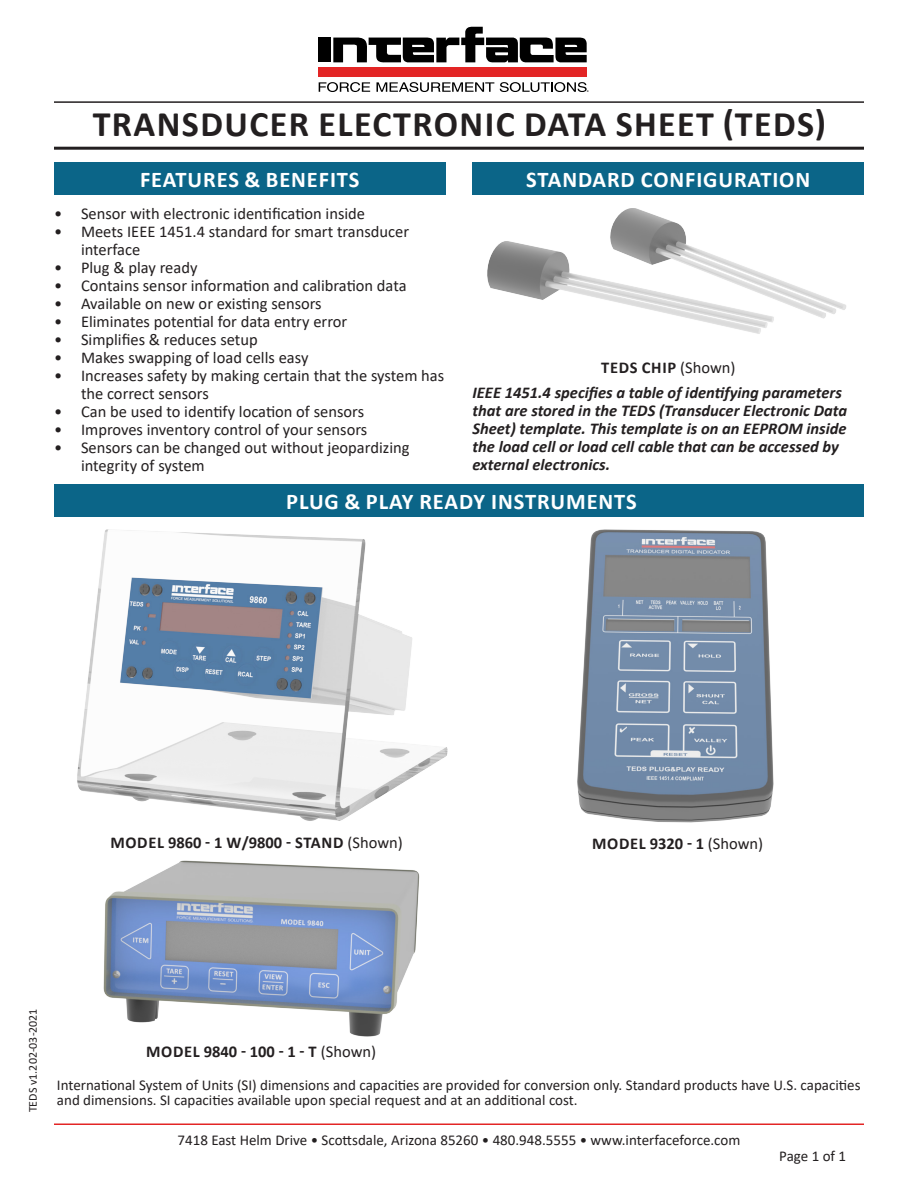
<style>
.page{position:relative;width:918px;height:1188px;background:#fff}
.page>*{position:absolute;margin:0;border:0;box-sizing:border-box;transform-origin:0 0}
.t1{font:700 36px "Calibri";letter-spacing:.04em;color:#231f20}
.t2{font:700 22.5px "Calibri";letter-spacing:.04em;color:#fff}
.t3{font:16.5px/18px "Calibri";color:#231f20}
.t4{font:italic 700 16.5px/18px "Calibri";color:#231f20}
.t5{font:700 16.5px "Calibri";letter-spacing:.04em;color:#231f20}
.t6{font:700 16.5px "Calibri";letter-spacing:.015em;color:#231f20}
.t7{font:700 16.5px "Calibri";color:#231f20}
.t8{font:15px/15px "Calibri";color:#231f20}
.t9{font:12px "Calibri";color:#231f20}
.s1{font-weight:400}
</style>
<div class="page">
<hr style="left:54px;top:1124px;width:810px;height:1px;background:#e32525">
<div style="left:319px;top:68px;width:268px;height:9px;background:#e32525"></div>
<div style="left:319px;top:38px;width:12px;height:24px;background:#000"></div>
<svg style="left:333px;top:27px;width:254px;height:36px"></svg>
<svg style="left:319px;top:82px;width:51px;height:10px"></svg>
<svg style="left:376px;top:82px;width:118px;height:10px"></svg>
<svg style="left:500px;top:82px;width:89px;height:10px"></svg>
<hr style="left:54px;top:101px;width:810px;height:2px;background:#231f20">
<hr style="left:54px;top:147px;width:810px;height:3px;background:#231f20">
<div style="left:54px;top:163px;width:392px;height:32px;background:#0b6588"></div>
<div style="left:54px;top:484px;width:810px;height:33px;background:#0b6588"></div>
<div style="left:472px;top:163px;width:392px;height:32px;background:#0b6588"></div>
<img style="left:487px;top:208px;width:359px;height:126px">
<img style="left:103px;top:861px;width:316px;height:175px">
<img style="left:77px;top:529px;width:371px;height:292px">
<img style="left:577px;top:529px;width:197px;height:294px">
<p class="t1" style="left:93px;top:99px;width:735px">TRANSDUCER ELECTRONIC DATA SHEET (TEDS)</p>
<p class="t2" style="left:140px;top:164px;width:221px">FEATURES &amp; BENEFITS</p>
<p class="t3" style="left:54px;top:204px;width:313px">• Sensor with electronic identification inside</p>
<p class="t3" style="left:81px;top:222px;width:330px;text-indent:-27px">• Meets IEEE 1451.4 standard for smart transducer interface</p>
<p class="t3" style="left:54px;top:258px;width:145px">• Plug &amp; play ready</p>
<p class="t3" style="left:54px;top:276px;width:354px">• Contains sensor information and calibration data</p>
<p class="t3" style="left:54px;top:294px;width:269px">• Available on new or existing sensors</p>
<p class="t3" style="left:54px;top:312px;width:295px">• Eliminates potential for data entry error</p>
<p class="t3" style="left:54px;top:330px;width:205px">• Simplifies &amp; reduces setup</p>
<p class="t3" style="left:54px;top:348px;width:256px">• Makes swapping of load cells easy</p>
<p class="t3" style="left:81px;top:366px;width:365px;text-indent:-27px">• Increases safety by making certain that the system has the correct sensors</p>
<p class="t3" style="left:54px;top:402px;width:312px">• Can be used to identify location of sensors</p>
<p class="t3" style="left:54px;top:420px;width:315px">• Improves inventory control of your sensors</p>
<p class="t3" style="left:81px;top:438px;width:330px;text-indent:-27px">• Sensors can be changed out without jeopardizing integrity of system</p>
<p class="t2" style="left:526px;top:164px;width:285px">STANDARD CONFIGURATION</p>
<p class="t5" style="left:601px;top:355px;width:136px">TEDS CHIP <span class="s1">(Shown)</span></p>
<p class="t4" style="left:472px;top:383px;width:376px">IEEE 1451.4 specifies a table of identifying parameters that are stored in the TEDS (Transducer Electronic Data Sheet) template. This template is on an EEPROM inside the load cell or load cell cable that can be accessed by external electronics.</p>
<p class="t2" style="left:286px;top:486px;width:352px">PLUG &amp; PLAY READY INSTRUMENTS</p>
<p class="t6" style="left:110px;top:831px;width:294px">MODEL 9860 - 1 W/9800 - STAND <span class="s1">(Shown)</span></p>
<p class="t5" style="left:592px;top:832px;width:173px">MODEL 9320 - 1 <span class="s1">(Shown)</span></p>
<p class="t9" style="left:25px;top:1112px;width:105px;rotate:-90deg">TEDS v1.202-03-2021</p>
<p class="t7" style="left:146px;top:1040px;width:231px">MODEL 9840 - 100 - 1 - T <span class="s1">(Shown)</span></p>
<p class="t8" style="left:57px;top:1077px;width:805px">International System of Units (SI) dimensions and capacities are provided for conversion only. Standard products have U.S. capacities and dimensions. SI capacities available upon special request and at an additional cost.</p>
<p class="t8" style="left:178px;top:1132px;width:564px">7418 East Helm Drive • Scottsdale, Arizona 85260 • 480.948.5555 • www.interfaceforce.com</p>
<p class="t8" style="left:779px;top:1148px;width:68px">Page 1 of 1</p>
</div>
